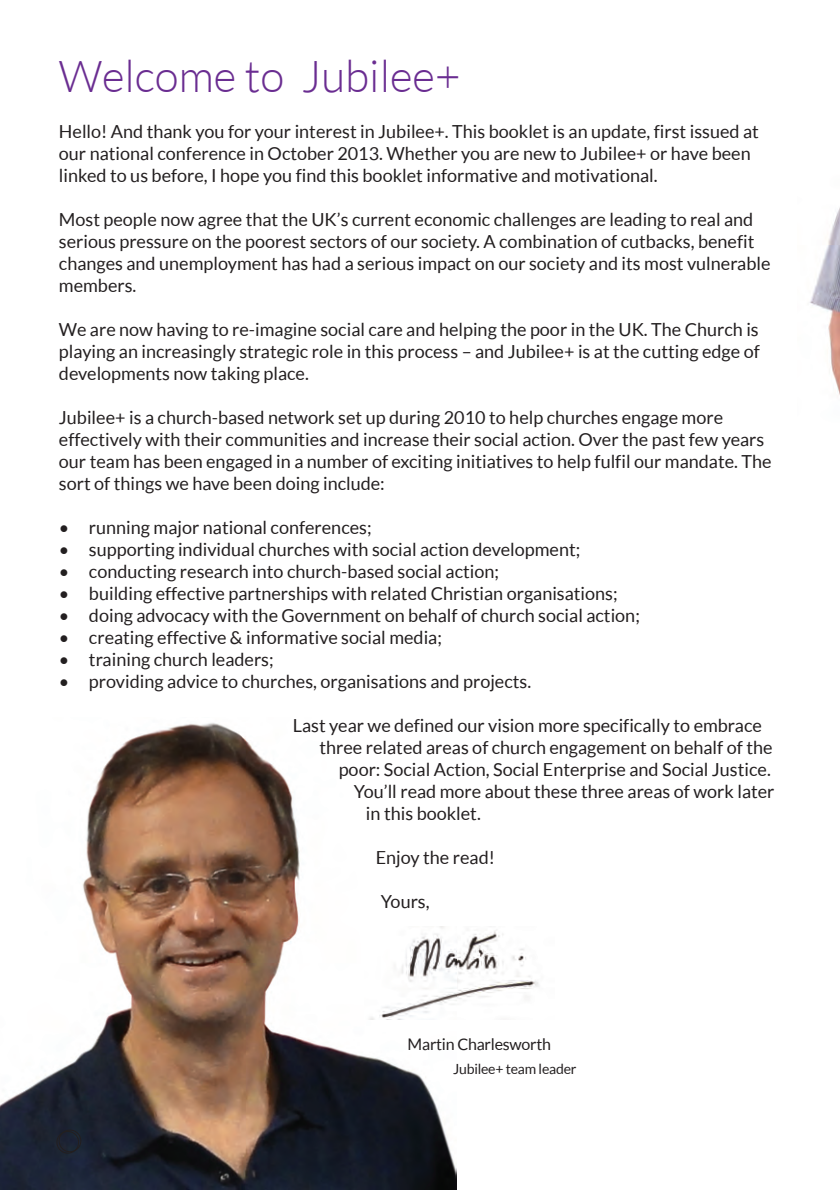
<style>
.page{position:relative;width:840px;height:1191px;background:#fff}
.page>*{position:absolute;margin:0;border:0;box-sizing:border-box;transform-origin:0 0}
.t1{font:300 44px "Lato";color:#6a2d91}
.t2{font:18px/22px "Lato";color:#231f20}
.t3{font:16px "Lato";letter-spacing:-.015em;color:#231f20}
.t4{font:14px "Lato";letter-spacing:-.015em;color:#231f20}
</style>
<div class="page">
<img style="left:0;top:723px;width:456px;height:466px">
<div style="left:56px;top:1131px;width:23px;height:22px;border:2px solid #231f20;border-radius:11px"></div>
<img style="left:810px;top:210px;width:29px;height:182px">
<div style="left:59px;top:1129px;width:22px;height:23px;border:2px solid #231f20;border-radius:50%"></div>
<img style="left:364px;top:926px;width:175px;height:93px">
<h1 class="t1" style="left:59px;top:48px;width:403px">Welcome to Jubilee+</h1>
<p class="t2" style="left:59px;top:120px;width:701px">Hello! And thank you for your interest in Jubilee+. This booklet is an update, first issued at our national conference in October 2013. Whether you are new to Jubilee+ or have been linked to us before, I hope you find this booklet informative and motivational.</p>
<p class="t2" style="left:59px;top:208px;width:712px">Most people now agree that the UK’s current economic challenges are leading to real and serious pressure on the poorest sectors of our society. A combination of cutbacks, benefit changes and unemployment has had a serious impact on our society and its most vulnerable members.</p>
<p class="t2" style="left:59px;top:318px;width:702px;text-align:justify">We are now having to re-imagine social care and helping the poor in the UK. The Church is playing an increasingly strategic role in this process – and Jubilee+ is at the cutting edge of developments now taking place.</p>
<p class="t2" style="left:59px;top:406px;width:713px">Jubilee+ is a church-based network set up during 2010 to help churches engage more effectively with their communities and increase their social action. Over the past few years our team has been engaged in a number of exciting initiatives to help fulfil our mandate. The sort of things we have been doing include:</p>
<p class="t2" style="left:59px;top:516px;width:314px">• running major national conferences;</p>
<p class="t2" style="left:59px;top:538px;width:522px">• supporting individual churches with social action development;</p>
<p class="t2" style="left:59px;top:560px;width:441px">• conducting research into church-based social action;</p>
<p class="t2" style="left:59px;top:582px;width:560px">• building effective partnerships with related Christian organisations;</p>
<p class="t2" style="left:59px;top:604px;width:582px">• doing advocacy with the Government on behalf of church social action;</p>
<p class="t2" style="left:59px;top:626px;width:384px">• creating effective &amp; informative social media;</p>
<p class="t2" style="left:59px;top:648px;width:216px">• training church leaders;</p>
<p class="t2" style="left:59px;top:670px;width:473px">• providing advice to churches, organisations and projects.</p>
<p class="t2" style="left:292px;top:714px;width:470px">Last year we defined our vision more specifically to embrace</p>
<p class="t2" style="left:319px;top:736px;width:454px">three related areas of church engagement on behalf of the</p>
<p class="t2" style="left:338px;top:758px;width:433px">poor: Social Action, Social Enterprise and Social Justice.</p>
<p class="t2" style="left:354px;top:780px;width:422px">You’ll read more about these three areas of work later</p>
<p class="t2" style="left:366px;top:802px;width:116px">in this booklet.</p>
<p class="t2" style="left:375px;top:846px;width:121px">Enjoy the read!</p>
<p class="t2" style="left:380px;top:890px;width:50px">Yours,</p>
<p class="t3" style="left:407px;top:1034px;width:145px">Martin Charlesworth</p>
<p class="t4" style="left:453px;top:1060px;width:125px">Jubilee+ team leader</p>
</div>
